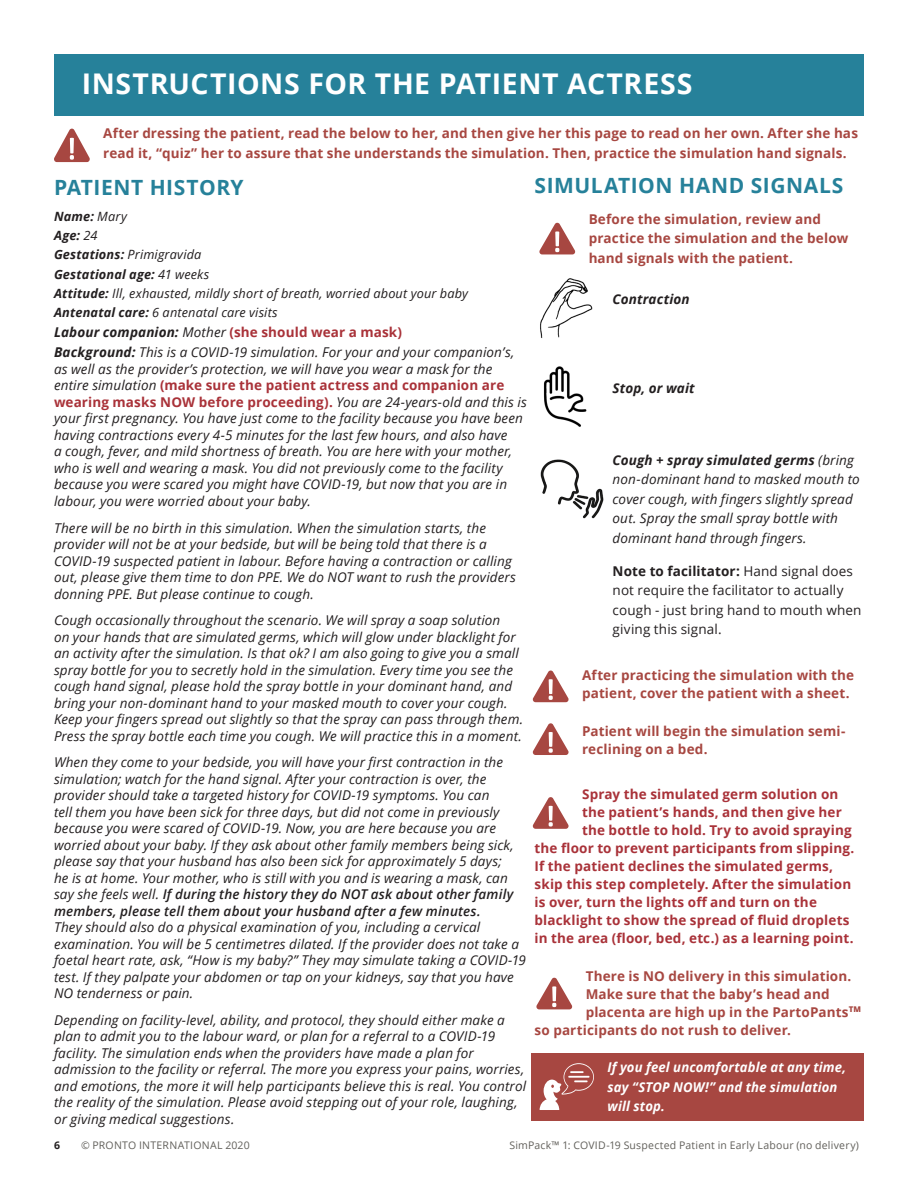
<style>
.page{position:relative;width:918px;height:1188px;background:#fff}
.page>*{position:absolute;margin:0;border:0;box-sizing:border-box;transform-origin:0 0}
.t1{font:700 28.5px "Open Sans";letter-spacing:.02em;color:#fff}
.H2-blue{font:700 21px "Open Sans";letter-spacing:.025em;color:#26819a}
.body{font:italic 13.5px/16.5px "Open Sans";letter-spacing:.01em;color:#231f20}
.red_copy{font:700 13.5px "Open Sans";letter-spacing:.01em;color:#a93239}
.red_copy-2{font:700 13.5px/18px "Open Sans";letter-spacing:.01em;color:#a74741}
.smaller_intro{font:700 13.5px/19.5px "Open Sans";letter-spacing:.01em;color:#a74741}
.body-2{font:13.5px/19.5px "Open Sans";letter-spacing:.01em;color:#231f20}
.red_bulleted{font:700 13.5px/19.5px "Open Sans";letter-spacing:.01em;color:#a74741}
.body-3{font:italic 700 13.5px/19.5px "Open Sans";letter-spacing:.01em;color:#fff}
.H2-blue-2{font:700 13.5px/18px "Open Sans";letter-spacing:.01em;color:#a74741}
.body-4{font:700 13.5px "Open Sans";letter-spacing:.01em;color:#a93239}
.body-5{font:italic 700 13.5px "Open Sans";letter-spacing:.01em;color:#231f20}
.body-6{font:italic 12.75px "Open Sans";letter-spacing:.01em;color:#231f20}
.body-7{font:italic 700 12.75px "Open Sans";letter-spacing:.01em;color:#231f20}
.t2{font:10.5px "Open Sans";letter-spacing:.02em;color:#62605b}
.t3{font:700 10.5px "Open Sans";color:#231f20}
.s1{font-weight:400}
.s2{font-weight:700}
.s3{font-style:italic;color:#231f20}
.s4{font-weight:400;font-style:italic;color:#231f20}
.s5{font-weight:700;font-style:normal;color:#a93239}
.s6{font-weight:600}
</style>
<div class="page">
<div style="left:54px;top:54px;width:810px;height:62px;background:#26819a"></div>
<img style="left:543px;top:366px;width:44px;height:61px">
<img style="left:540px;top:278px;width:52px;height:60px">
<svg style="left:539px;top:222px;width:37px;height:32px"></svg>
<svg style="left:532px;top:670px;width:37px;height:32px"></svg>
<svg style="left:532px;top:723px;width:37px;height:32px"></svg>
<svg style="left:54px;top:128px;width:36px;height:34px"></svg>
<svg style="left:532px;top:797px;width:37px;height:32px"></svg>
<img style="left:540px;top:459px;width:64px;height:60px">
<svg style="left:536px;top:977px;width:37px;height:32px"></svg>
<div style="left:532px;top:1053px;width:332px;height:67px;background:#a74741"></div>
<svg style="left:540px;top:1063px;width:54px;height:47px"></svg>
<p class="t1" style="left:82px;top:63px;width:612px">INSTRUCTIONS FOR THE PATIENT ACTRESS</p>
<p class="smaller_intro" style="left:103px;top:123px;width:756px">After dressing the patient, read the below to her, and then give her this page to read on her own. After she has read it, “quiz” her to assure that she understands the simulation. Then, practice the simulation hand signals.</p>
<p class="H2-blue" style="left:54px;top:172px;width:191px">PATIENT HISTORY</p>
<p class="body-7" style="left:54px;top:207px;width:75px">Name: <span class="s1">Mary</span></p>
<p class="body-7" style="left:54px;top:226px;width:45px">Age: <span class="s1">24</span></p>
<p class="body-6" style="left:54px;top:246px;width:149px"><span class="s2">Gestations:</span> Primigravida</p>
<p class="body-7" style="left:54px;top:265px;width:157px">Gestational age: <span class="s1">41 weeks</span></p>
<p class="body-6" style="left:54px;top:285px;width:416px"><span class="s2">Attitude:</span> Ill, exhausted, mildly short of breath, worried about your baby</p>
<p class="body-6" style="left:54px;top:304px;width:225px"><span class="s2">Antenatal care:</span> 6 antenatal care visits</p>
<p class="body-4" style="left:54px;top:322px;width:350px"><span class="s3">Labour companion:</span> <span class="s4">Mother</span> (she should wear a mask)</p>
<p class="body" style="left:54px;top:344px;width:474px"><span class="s2">Background:</span> This is a COVID-19 simulation. For your and your companion’s, as well as the provider’s protection, we will have you wear a mask for the entire simulation <span class="s5">(make sure the patient actress and companion are wearing masks NOW before proceeding).</span> You are 24-years-old and this is your first pregnancy. You have just come to the facility because you have been having contractions every 4-5 minutes for the last few hours, and also have<br>a cough, fever, and mild shortness of breath. You are here with your mother, who is well and wearing a mask. You did not previously come to the facility because you were scared you might have COVID-19, but now that you are in labour, you were worried about your baby.</p>
<p class="body" style="left:54px;top:519px;width:464px">There will be no birth in this simulation. When the simulation starts, the provider will not be at your bedside, but will be being told that there is a COVID-19 suspected patient in labour. Before having a contraction or calling out, please give them time to don PPE. We do NOT want to rush the providers donning PPE. But please continue to cough.</p>
<p class="body" style="left:54px;top:612px;width:471px">Cough occasionally throughout the scenario. We will spray a soap solution<br>on your hands that are simulated germs, which will glow under blacklight for an activity after the simulation. Is that ok? I am also going to give you a small spray bottle for you to secretly hold in the simulation. Every time you see the cough hand signal, please hold the spray bottle in your dominant hand, and bring your non-dominant hand to your masked mouth to cover your cough.<br>Keep your fingers spread out slightly so that the spray can pass through them.<br>Press the spray bottle each time you cough. We will practice this in a moment.</p>
<p class="body" style="left:54px;top:754px;width:474px">When they come to your bedside, you will have your first contraction in the simulation; watch for the hand signal. After your contraction is over, the provider should take a targeted history for COVID-19 symptoms. You can<br>tell them you have been sick for three days, but did not come in previously because you were scared of COVID-19. Now, you are here because you are worried about your baby. If they ask about other family members being sick, please say that your husband has also been sick for approximately 5 days;<br>he is at home. Your mother, who is still with you and is wearing a mask, can say she feels well. <span class="s6">If during the history they do NOT ask about other family members, please tell them about your husband after a few minutes.<br></span>They should also do a physical examination of you, including a cervical examination. You will be 5 centimetres dilated. If the provider does not take a foetal heart rate, ask, “How is my baby?” They may simulate taking a COVID-19 test. If they palpate your abdomen or tap on your kidneys, say that you have NO tenderness or pain.</p>
<p class="body" style="left:54px;top:1011px;width:474px">Depending on facility-level, ability, and protocol, they should either make a plan to admit you to the labour ward, or plan for a referral to a COVID-19 facility. The simulation ends when the providers have made a plan for admission to the facility or referral. The more you express your pains, worries, and emotions, the more it will help participants believe this is real. You control the reality of the simulation. Please avoid stepping out of your role, laughing, or giving medical suggestions.</p>
<p class="H2-blue" style="left:535px;top:171px;width:310px">SIMULATION HAND SIGNALS</p>
<p class="red_bulleted" style="left:589px;top:209px;width:261px">Before the simulation, review and practice the simulation and the below hand signals with the patient.</p>
<p class="body-5" style="left:613px;top:289px;width:79px">Contraction</p>
<p class="body-5" style="left:613px;top:378px;width:84px">Stop, or wait</p>
<p class="body" style="left:613px;top:450px;width:249px;line-height:19.5px"><span class="s2">Cough + spray simulated germs</span> (bring non-dominant hand to masked mouth to cover cough, with fingers slightly spread out. Spray the small spray bottle with dominant hand through fingers.</p>
<p class="body-2" style="left:613px;top:561px;width:250px"><span class="s2">Note to facilitator:</span> Hand signal does not require the facilitator to actually cough - just bring hand to mouth when giving this signal.</p>
<p class="red_copy-2" style="left:582px;top:666px;width:273px">After practicing the simulation with the patient, cover the patient with a sheet.</p>
<p class="H2-blue-2" style="left:582px;top:721px;width:265px">Patient will begin the simulation semi&shy;reclining on a bed.</p>
<p class="red_copy" style="left:582px;top:785px;width:258px">Spray the simulated germ solution on</p>
<p class="red_copy" style="left:582px;top:803px;width:261px">the patient’s hands, and then give her</p>
<p class="red_copy" style="left:582px;top:821px;width:271px">the bottle to hold. Try to avoid spraying</p>
<p class="red_copy" style="left:535px;top:839px;width:321px">the floor to prevent participants from slipping.</p>
<p class="red_copy" style="left:535px;top:857px;width:300px">If the patient declines the simulated germs,</p>
<p class="red_copy" style="left:535px;top:875px;width:318px">skip this step completely. After the simulation</p>
<p class="red_copy" style="left:535px;top:893px;width:284px">is over, turn the lights off and turn on the</p>
<p class="red_copy" style="left:535px;top:911px;width:316px">blacklight to show the spread of fluid droplets</p>
<p class="red_copy" style="left:535px;top:929px;width:321px">in the area (floor, bed, etc.) as a learning point.</p>
<p class="red_copy-2" style="left:586px;top:966px;width:267px">There is NO delivery in this simulation.</p>
<p class="red_copy-2" style="left:586px;top:984px;width:246px">Make sure that the baby’s head and</p>
<p class="red_copy-2" style="left:586px;top:1002px;width:277px">placenta are high up in the PartoPants<sup>TM</sup></p>
<p class="red_copy-2" style="left:535px;top:1020px;width:258px">so participants do not rush to deliver.</p>
<p class="body-3" style="left:607px;top:1057px;width:240px">If you feel uncomfortable at any time, say “STOP NOW!” and the simulation will stop.</p>
<p class="t3" style="left:54px;top:1138px;width:7px">6</p>
<p class="t2" style="left:81px;top:1138px;width:170px">© PRONTO INTERNATIONAL 2020</p>
<p class="t2" style="left:509px;top:1138px;width:351px">SimPack™ 1: COVID-19 Suspected Patient in Early Labour (no delivery)</p>
</div>
